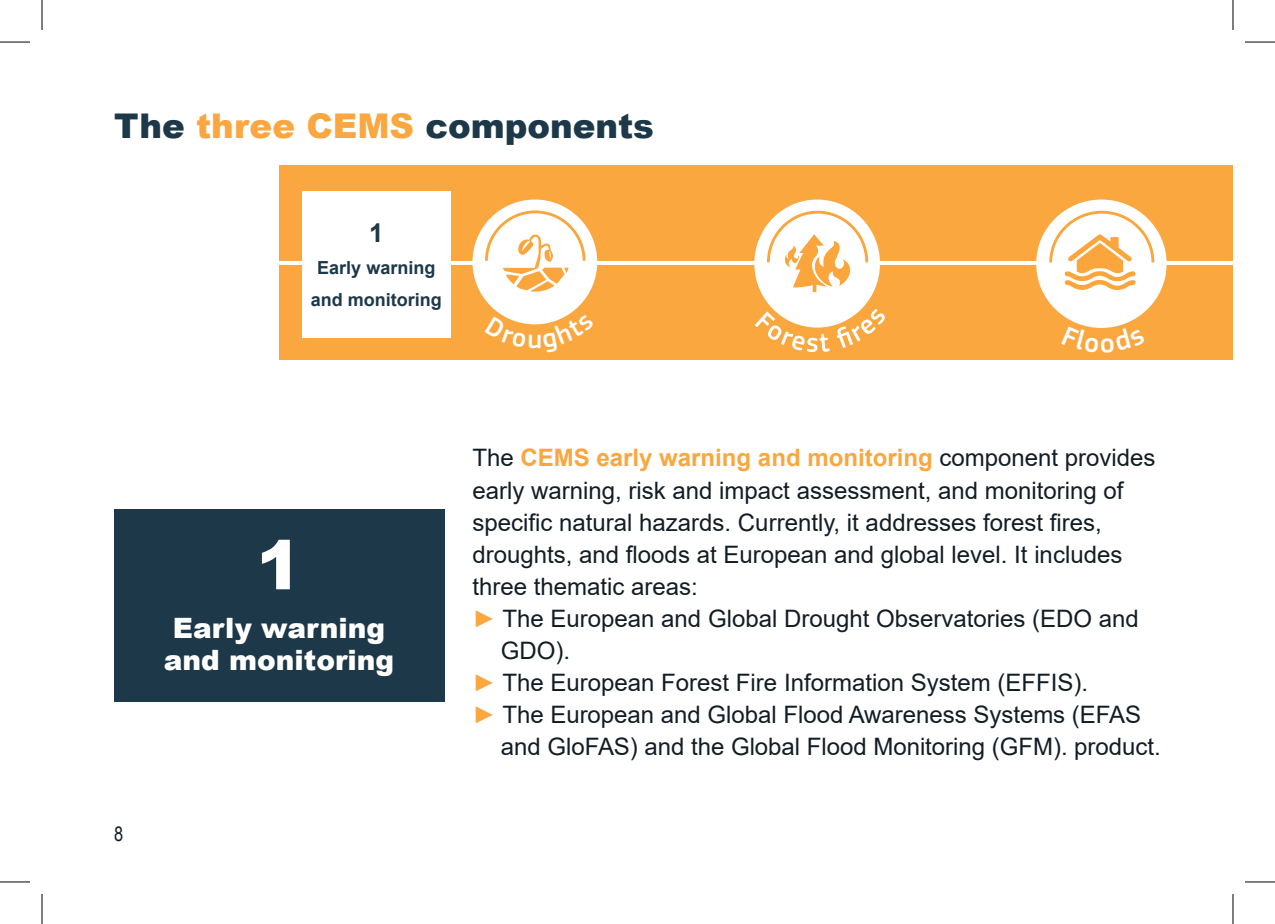
<style>
.page{position:relative;width:1275px;height:924px;background:#fff}
.page>*{position:absolute;margin:0;border:0;box-sizing:border-box;transform-origin:0 0}
.Body_copy{font:900 68px "Arial";color:#fff}
.Heading_2{font:900 34px "Arial";color:#1d3849}
.Body_copy-2{font:900 28px/32px "Arial";color:#fff;text-align:center}
.Body_copy-3{font:700 26px "Arial";color:#1d3849}
.Body_copy-4{font:24px/32px "Arial";color:#131d25}
.Bulleted_text{font:24px/32px "Arial";color:#131d25}
.t1{font:20px "Arial Narrow";color:#131d25}
.Body_copy-5{font:700 18px/32px "Arial";color:#1d3849;text-align:center}
.s1{color:#faa73f}
.s2{font-weight:700;color:#faa73f}
</style>
<div class="page">
<div style="left:279px;top:165px;width:954px;height:195px;background:#faa73f"></div>
<hr style="left:279px;top:261px;width:954px;height:4px;background:#fff">
<div style="left:114px;top:509px;width:330px;height:192px;background:#1d3849"></div>
<div style="left:1036px;top:199px;width:130px;height:129px;background:#fff;border-radius:50%"></div>
<svg style="left:1048px;top:209px;width:107px;height:81px"></svg>
<div style="left:754px;top:199px;width:126px;height:128px;background:#fff;border-radius:50%"></div>
<svg style="left:765px;top:209px;width:104px;height:83px"></svg>
<svg style="left:755px;top:311px;width:75px;height:41px"></svg>
<svg style="left:836px;top:309px;width:49px;height:39px"></svg>
<div style="left:472px;top:199px;width:125px;height:125px;background:#fff;border-radius:50%"></div>
<svg style="left:483px;top:209px;width:104px;height:83px"></svg>
<div style="left:302px;top:191px;width:148px;height:146px;background:#fff"></div>
<hr style="left:0;top:42px;width:30px;height:1px;background:#000">
<hr style="left:1245px;top:42px;width:30px;height:1px;background:#000">
<hr style="left:0;top:881px;width:30px;height:1px;background:#000">
<hr style="left:1245px;top:881px;width:30px;height:1px;background:#000">
<hr style="left:42px;top:0;width:1px;height:30px;background:#000">
<hr style="left:42px;top:893px;width:1px;height:30px;background:#000">
<hr style="left:1232px;top:0;width:1px;height:30px;background:#000">
<hr style="left:1232px;top:893px;width:1px;height:30px;background:#000">
<svg style="left:1086px;top:326px;width:31px;height:2px"></svg>
<svg style="left:500px;top:314px;width:69px;height:11px"></svg>
<p class="Heading_2" style="left:114px;top:102px;width:541px">The <span class="s1">three CEMS</span> components</p>
<p class="Body_copy-3" style="left:369px;top:214px;width:16px">1</p>
<p class="Body_copy-5" style="left:311px;top:251px;width:133px">Early warning and monitoring</p>
<p class="Body_copy" style="left:256px;top:515px;width:47px">1</p>
<p class="Body_copy-2" style="left:164px;top:611px;width:232px">Early warning and monitoring</p>
<p class="t1" style="left:114px;top:819px;width:11px">8</p>
<p class="Body_copy-4" style="left:472px;top:441px;width:684px">The <span class="s2">CEMS early warning and monitoring</span> component provides early warning, risk and impact assessment, and monitoring of specific natural hazards. Currently, it addresses forest fires, droughts, and floods at European and global level. It includes three thematic areas:</p>
<p class="Bulleted_text" style="left:501px;top:601px;width:639px;text-indent:-28px"><span class="s1">►</span> The European and Global Drought Observatories (EDO and<br>GDO).</p>
<p class="Bulleted_text" style="left:472px;top:665px;width:617px"><span class="s1">►</span> The European Forest Fire Information System (EFFIS).</p>
<p class="Bulleted_text" style="left:501px;top:697px;width:661px;text-indent:-28px"><span class="s1">►</span> The European and Global Flood Awareness Systems (EFAS and GloFAS) and the Global Flood Monitoring (GFM). product.</p>
</div>
